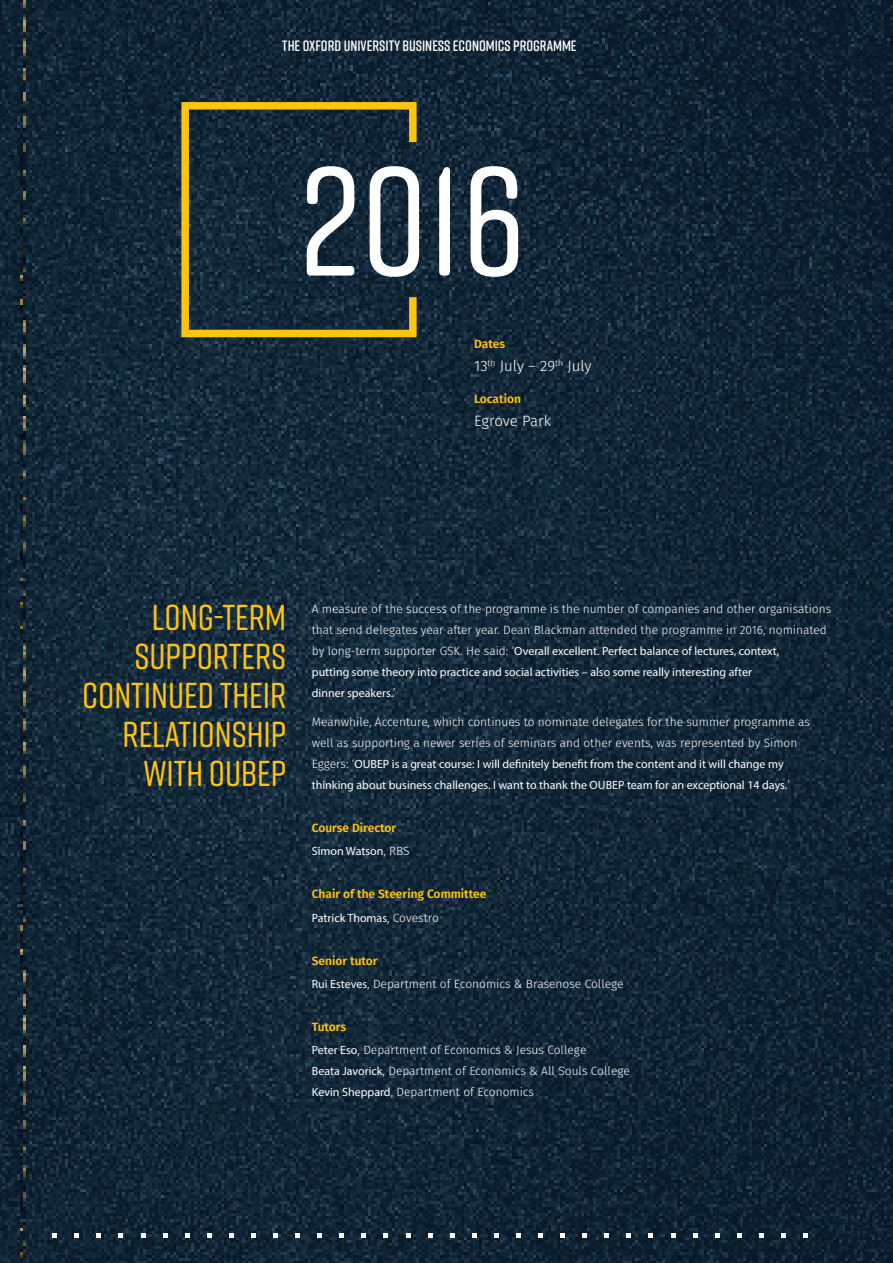
<style>
.page{position:relative;width:893px;height:1263px;background:#fff}
.page>*{position:absolute;margin:0;border:0;box-sizing:border-box;transform-origin:0 0}
.t1{font:500 154.5px "Rift Soft";color:#fff}
.t2{font:500 36px/39px "Rift Soft";color:#fec40e;text-align:right}
.t3{font:600 15px "Rift Soft";color:#fff}
.t4{font:300 15px "Fira Sans";color:#fff}
.t5{font:300 12px/21px "Fira Sans";color:#fff}
.t6{font:12px/21px "Myriad Pro";color:#fff}
.t7{font:600 12px "Fira Sans";color:#fec40e}
.s1{font-family:"Fira Sans";font-weight:300}
.s2{font-weight:600;color:#fec40e}
.s3{font-family:"Myriad Pro";font-weight:400}
</style>
<div class="page">
<img style="left:0;top:0;width:893px;height:1263px">
<svg style="left:52px;top:1233px;width:5px;height:4px"></svg>
<svg style="left:96px;top:1233px;width:5px;height:4px"></svg>
<svg style="left:74px;top:1233px;width:5px;height:4px"></svg>
<svg style="left:119px;top:1233px;width:4px;height:4px"></svg>
<svg style="left:141px;top:1233px;width:4px;height:4px"></svg>
<svg style="left:163px;top:1233px;width:5px;height:4px"></svg>
<svg style="left:185px;top:1233px;width:5px;height:4px"></svg>
<svg style="left:207px;top:1233px;width:5px;height:4px"></svg>
<svg style="left:229px;top:1233px;width:5px;height:4px"></svg>
<svg style="left:251px;top:1233px;width:5px;height:4px"></svg>
<svg style="left:273px;top:1233px;width:5px;height:4px"></svg>
<svg style="left:295px;top:1233px;width:5px;height:4px"></svg>
<svg style="left:317px;top:1233px;width:5px;height:4px"></svg>
<svg style="left:339px;top:1233px;width:5px;height:4px"></svg>
<svg style="left:361px;top:1233px;width:5px;height:4px"></svg>
<svg style="left:450px;top:1233px;width:5px;height:4px"></svg>
<svg style="left:538px;top:1233px;width:5px;height:4px"></svg>
<svg style="left:626px;top:1233px;width:5px;height:4px"></svg>
<svg style="left:715px;top:1233px;width:5px;height:4px"></svg>
<svg style="left:384px;top:1233px;width:4px;height:4px"></svg>
<svg style="left:472px;top:1233px;width:5px;height:4px"></svg>
<svg style="left:560px;top:1233px;width:5px;height:4px"></svg>
<svg style="left:648px;top:1233px;width:5px;height:4px"></svg>
<svg style="left:737px;top:1233px;width:5px;height:4px"></svg>
<svg style="left:406px;top:1233px;width:4px;height:4px"></svg>
<svg style="left:494px;top:1233px;width:5px;height:4px"></svg>
<svg style="left:582px;top:1233px;width:5px;height:4px"></svg>
<svg style="left:671px;top:1233px;width:4px;height:4px"></svg>
<svg style="left:759px;top:1233px;width:5px;height:4px"></svg>
<svg style="left:428px;top:1233px;width:5px;height:4px"></svg>
<svg style="left:516px;top:1233px;width:5px;height:4px"></svg>
<svg style="left:604px;top:1233px;width:5px;height:4px"></svg>
<svg style="left:693px;top:1233px;width:4px;height:4px"></svg>
<svg style="left:781px;top:1233px;width:5px;height:4px"></svg>
<svg style="left:803px;top:1233px;width:5px;height:4px"></svg>
<svg style="left:178px;top:98px;width:242px;height:243px;background:#2a3835"></svg>
<p class="t3" style="left:282px;top:35px;width:296px">THE OXFORD UNIVERSITY BUSINESS ECONOMICS PROGRAMME</p>
<h1 class="t1" style="left:300px;top:112px;width:228px">2016</h1>
<p class="t7" style="left:474px;top:334px;width:32px">Dates</p>
<p class="t4" style="left:474px;top:355px;width:119px">13<sup>th</sup> July – 29<sup>th</sup> July</p>
<p class="t7" style="left:474px;top:389px;width:48px">Location</p>
<p class="t4" style="left:474px;top:410px;width:78px">Egrove Park</p>
<h2 class="t2" style="left:82px;top:596px;width:206px">LONG-TERM<br>SUPPORTERS<br>CONTINUED THEIR<br>RELATIONSHIP<br>WITH OUBEP</h2>
<p class="t5" style="left:312px;top:598px;width:521px">A measure of the success of the programme is the number of companies and other organisations that send delegates year after year. Dean Blackman attended the programme in 2016, nominated</p>
<p class="t6" style="left:312px;top:640px;width:469px"><span class="s1">by long-term supporter GSK. He said: ‘</span>Overall excellent. Perfect balance of lectures, context, putting some theory into practice and social activities – also some really interesting after dinner speakers.<span class="s1">’</span></p>
<p class="t5" style="left:312px;top:711px;width:500px">Meanwhile, Accenture, which continues to nominate delegates for the summer programme as well as supporting a newer series of seminars and other events, was represented by Simon</p>
<p class="t6" style="left:312px;top:753px;width:480px"><span class="s1">Eggers: ‘</span>OUBEP is a great course: I will definitely benefit from the content and it will change my thinking about business challenges. I want to thank the OUBEP team for an exceptional 14 days.<span class="s1">’</span></p>
<p class="t7" style="left:312px;top:818px;width:86px">Course Director</p>
<p class="t6" style="left:312px;top:840px;width:99px">Simon Watson<span class="s1">, RBS</span></p>
<p class="t7" style="left:312px;top:884px;width:176px">Chair of the Steering Committee</p>
<p class="t6" style="left:312px;top:907px;width:129px">Patrick Thomas<span class="s1">, Covestro</span></p>
<p class="t5" style="left:312px;top:949px;width:313px;line-height:23.1px"><span class="s2">Senior tutor<br></span><span class="s3">Rui Esteves</span>, Department of Economics &amp; Brasenose College</p>
<p class="t5" style="left:312px;top:1015px;width:276px;line-height:23.1px"><span class="s2">Tutors<br></span><span class="s3">Peter Eso</span>, Department of Economics &amp; Jesus College</p>
<p class="t5" style="left:312px;top:1060px;width:320px"><span class="s3">Beata Javorick</span>, Department of Economics &amp; All Souls College<br><span class="s3">Kevin Sheppard</span>, Department of Economics</p>
</div>
